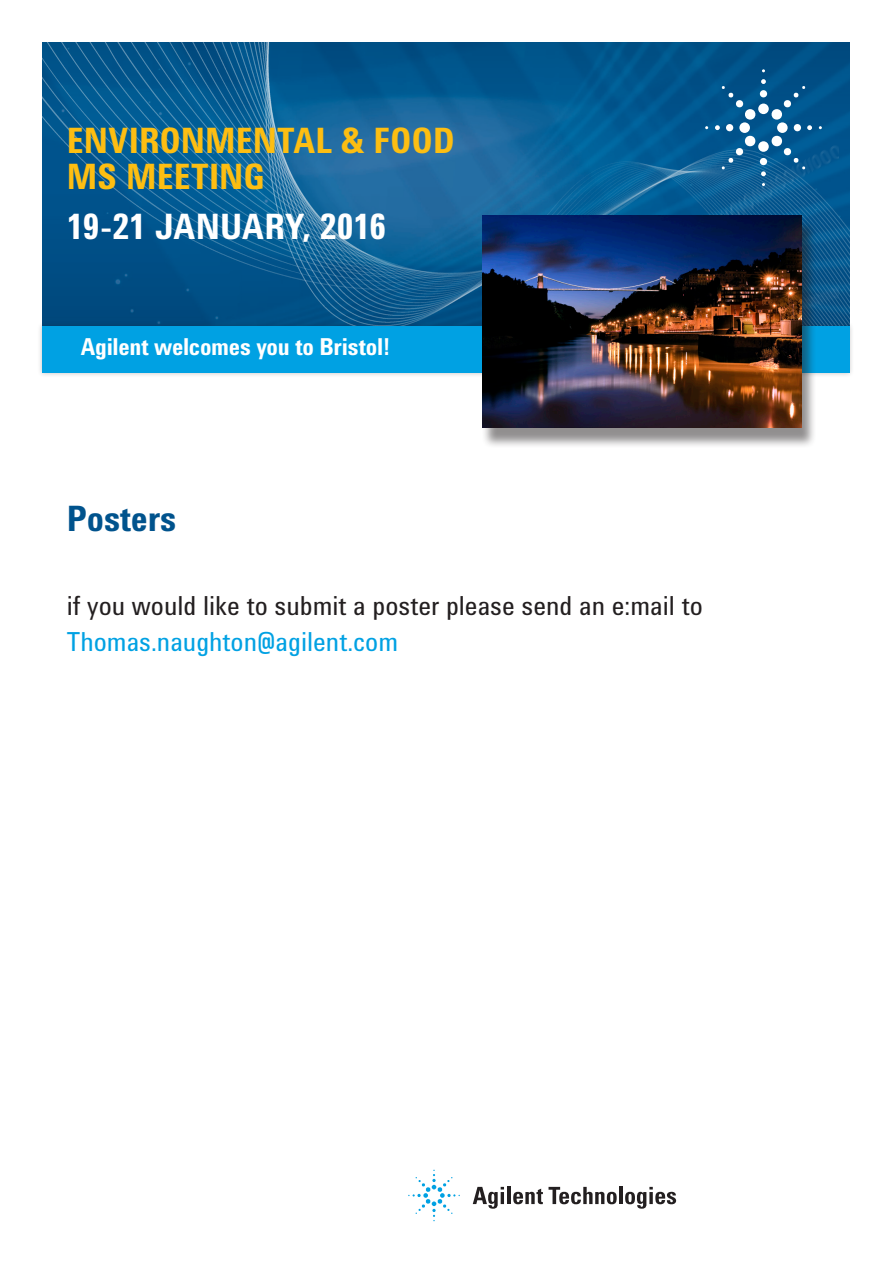
<style>
.page{position:relative;width:893px;height:1263px;background:#fff}
.page>*{position:absolute;margin:0;border:0;box-sizing:border-box;transform-origin:0 0}
.t1{font:700 36px/36px "Agilent Condensed CFF";color:#fdbe12}
.t2{font:700 36px "Agilent Condensed CFF";color:#fff}
.Body{font:700 36px "Agilent Condensed CFF";color:#00538d}
.Body-2{font:27px/36px "Agilent Condensed CFF";color:#231f20}
.Subhead_k_o_Bar{font:700 24px "Agilent Condensed CFF";letter-spacing:-.01em;color:#fff}
.s1{color:#00a1e3}
</style>
<div class="page">
<svg style="left:473px;top:1187px;width:31px;height:22px"></svg>
<hr style="left:507px;top:1187px;width:4px;height:17px;background:#231f20">
<svg style="left:513px;top:1187px;width:104px;height:17px"></svg>
<hr style="left:619px;top:1187px;width:4px;height:17px;background:#231f20">
<svg style="left:625px;top:1187px;width:51px;height:22px"></svg>
<svg style="left:408px;top:1170px;width:52px;height:51px"></svg>
<img style="left:42px;top:43px;width:808px;height:278px">
<div style="left:37px;top:321px;width:818px;height:57px;background:#231f20;opacity:.25"></div>
<div style="left:42px;top:326px;width:808px;height:47px;background:#00a1e3"></div>
<img style="left:643px;top:60px;width:195px;height:266px">
<svg style="left:715px;top:79px;width:97px;height:97px;background:#236c9d"></svg>
<div style="left:481px;top:220px;width:336px;height:229px;background:#231f20;opacity:.5"></div>
<img style="left:482px;top:215px;width:319px;height:213px">
<p class="t1" style="left:67px;top:121px;width:389px">ENVIRONMENTAL &amp; FOOD<br>MS MEETING</p>
<p class="t2" style="left:67px;top:199px;width:321px">19-21 JANUARY, 2016</p>
<p class="Subhead_k_o_Bar" style="left:81px;top:328px;width:312px">Agilent welcomes you to Bristol!</p>
<p class="Body" style="left:67px;top:492px;width:111px">Posters</p>
<p class="Body-2" style="left:67px;top:586px;width:637px">if you would like to submit a poster please send an e:mail to<br><span class="s1">Thomas.naughton@agilent.com</span></p>
</div>
